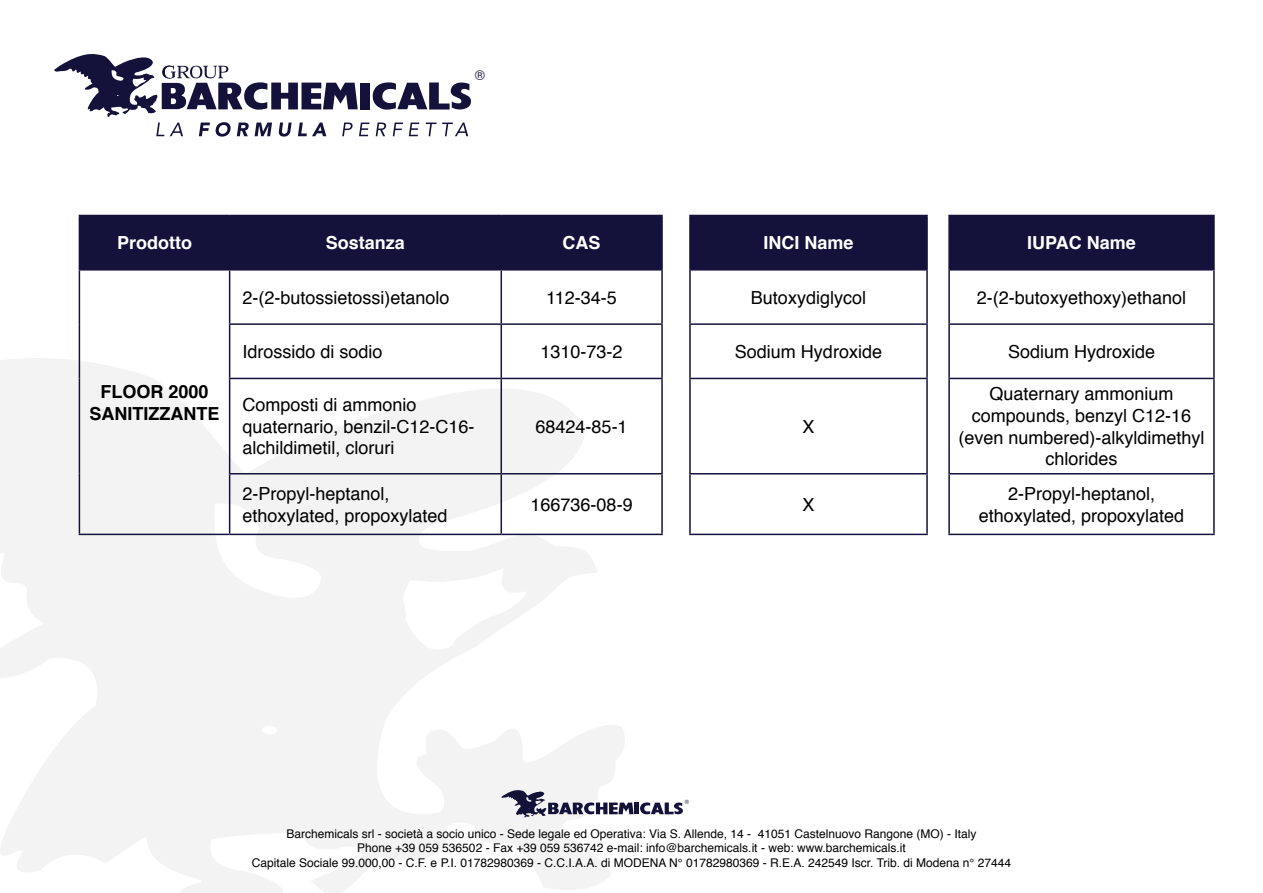
<style>
.page{position:relative;width:1263px;height:893px;background:#fff}
.page>*{position:absolute;margin:0;border:0;box-sizing:border-box;transform-origin:0 0}
.t1{font:18px/21.6px "Helvetica";color:#000}
.t2{font:700 18px "Helvetica";color:#fff}
.t3{font:700 18px/21.6px "Helvetica";color:#000;text-align:center}
.t4{font:13.5px "Helvetica";color:#14123b}
.t5{font:12px/14.4px "Helvetica";color:#000;text-align:center}
.t6{font:5.85px "Helvetica";color:#14123b}
</style>
<div class="page">
<div style="left:634px;top:803px;width:5px;height:11px;background:#14123b"></div>
<svg style="left:640px;top:802px;width:43px;height:13px"></svg>
<svg style="left:0;top:347px;width:632px;height:546px;fill:#f3f3f3"></svg>
<svg style="left:54px;top:54px;width:417px;height:83px"></svg>
<div style="left:80px;top:216px;width:1133px;height:53px;background:#14123b"></div>
<hr style="left:79px;top:215px;width:151px;height:1px;background:#14123b">
<hr style="left:79px;top:216px;width:1px;height:53px;background:#14123b">
<hr style="left:230px;top:215px;width:271px;height:1px;background:#14123b">
<hr style="left:501px;top:215px;width:162px;height:1px;background:#14123b">
<hr style="left:229px;top:216px;width:1px;height:53px;background:#14123b">
<hr style="left:500px;top:216px;width:2px;height:53px;background:#14123b">
<hr style="left:661px;top:216px;width:2px;height:54px;background:#14123b">
<hr style="left:79px;top:269px;width:151px;height:2px;background:#14123b">
<hr style="left:79px;top:271px;width:1px;height:53px;background:#14123b">
<hr style="left:79px;top:324px;width:1px;height:54px;background:#14123b">
<hr style="left:79px;top:378px;width:1px;height:96px;background:#14123b">
<hr style="left:79px;top:474px;width:1px;height:60px;background:#14123b">
<hr style="left:79px;top:534px;width:151px;height:1px;background:#14123b">
<hr style="left:230px;top:269px;width:271px;height:2px;background:#14123b">
<hr style="left:501px;top:269px;width:160px;height:2px;background:#14123b">
<hr style="left:229px;top:271px;width:1px;height:52px;background:#14123b">
<hr style="left:500px;top:271px;width:2px;height:52px;background:#14123b">
<hr style="left:661px;top:270px;width:2px;height:53px;background:#14123b">
<hr style="left:229px;top:323px;width:272px;height:2px;background:#14123b">
<hr style="left:229px;top:325px;width:1px;height:53px;background:#14123b">
<hr style="left:501px;top:323px;width:162px;height:2px;background:#14123b">
<hr style="left:500px;top:325px;width:2px;height:53px;background:#14123b">
<hr style="left:661px;top:325px;width:2px;height:53px;background:#14123b">
<hr style="left:229px;top:378px;width:272px;height:1px;background:#14123b">
<hr style="left:229px;top:379px;width:1px;height:94px;background:#14123b">
<hr style="left:501px;top:378px;width:162px;height:1px;background:#14123b">
<hr style="left:500px;top:379px;width:2px;height:94px;background:#14123b">
<hr style="left:661px;top:379px;width:2px;height:94px;background:#14123b">
<hr style="left:229px;top:473px;width:272px;height:1px;background:#14123b">
<hr style="left:229px;top:474px;width:1px;height:60px;background:#14123b">
<hr style="left:501px;top:473px;width:162px;height:1px;background:#14123b">
<hr style="left:500px;top:474px;width:2px;height:60px;background:#14123b">
<hr style="left:661px;top:474px;width:2px;height:60px;background:#14123b">
<hr style="left:230px;top:534px;width:271px;height:1px;background:#14123b">
<hr style="left:501px;top:534px;width:162px;height:1px;background:#14123b">
<hr style="left:689px;top:215px;width:239px;height:1px;background:#14123b">
<hr style="left:691px;top:269px;width:235px;height:2px;background:#14123b">
<hr style="left:689px;top:216px;width:2px;height:54px;background:#14123b">
<hr style="left:926px;top:216px;width:2px;height:54px;background:#14123b">
<hr style="left:689px;top:270px;width:2px;height:53px;background:#14123b">
<hr style="left:926px;top:270px;width:2px;height:53px;background:#14123b">
<hr style="left:689px;top:323px;width:239px;height:2px;background:#14123b">
<hr style="left:689px;top:325px;width:2px;height:53px;background:#14123b">
<hr style="left:926px;top:325px;width:2px;height:53px;background:#14123b">
<hr style="left:689px;top:378px;width:239px;height:1px;background:#14123b">
<hr style="left:689px;top:379px;width:2px;height:94px;background:#14123b">
<hr style="left:926px;top:379px;width:2px;height:94px;background:#14123b">
<hr style="left:689px;top:473px;width:239px;height:1px;background:#14123b">
<hr style="left:689px;top:474px;width:2px;height:60px;background:#14123b">
<hr style="left:926px;top:474px;width:2px;height:60px;background:#14123b">
<hr style="left:689px;top:534px;width:239px;height:1px;background:#14123b">
<hr style="left:948px;top:215px;width:267px;height:1px;background:#14123b">
<hr style="left:1213px;top:216px;width:2px;height:53px;background:#14123b">
<hr style="left:950px;top:269px;width:265px;height:2px;background:#14123b">
<hr style="left:948px;top:216px;width:2px;height:54px;background:#14123b">
<hr style="left:948px;top:270px;width:2px;height:53px;background:#14123b">
<hr style="left:1213px;top:271px;width:2px;height:52px;background:#14123b">
<hr style="left:948px;top:323px;width:267px;height:2px;background:#14123b">
<hr style="left:948px;top:325px;width:2px;height:53px;background:#14123b">
<hr style="left:1213px;top:325px;width:2px;height:53px;background:#14123b">
<hr style="left:948px;top:378px;width:267px;height:1px;background:#14123b">
<hr style="left:948px;top:379px;width:2px;height:94px;background:#14123b">
<hr style="left:1213px;top:379px;width:2px;height:94px;background:#14123b">
<hr style="left:948px;top:473px;width:267px;height:1px;background:#14123b">
<hr style="left:948px;top:474px;width:2px;height:60px;background:#14123b">
<hr style="left:1213px;top:474px;width:2px;height:60px;background:#14123b">
<hr style="left:948px;top:534px;width:267px;height:1px;background:#14123b">
<p class="t4" style="left:475px;top:65px;width:11px">®</p>
<p class="t2" style="left:117px;top:229px;width:76px">Prodotto</p>
<p class="t2" style="left:326px;top:229px;width:81px">Sostanza</p>
<p class="t2" style="left:563px;top:229px;width:39px">CAS</p>
<p class="t2" style="left:763px;top:229px;width:92px">INCI Name</p>
<p class="t2" style="left:1027px;top:229px;width:110px">IUPAC Name</p>
<p class="t3" style="left:89px;top:381px;width:131px">FLOOR 2000<br>SANITIZZANTE</p>
<p class="t1" style="left:242px;top:287px;width:209px">2-(2-butossietossi)etanolo</p>
<p class="t1" style="left:546px;top:287px;width:72px">112-34-5</p>
<p class="t1" style="left:751px;top:287px;width:117px">Butoxydiglycol</p>
<p class="t1" style="left:977px;top:287px;width:211px">2-(2-butoxyethoxy)ethanol</p>
<p class="t1" style="left:242px;top:341px;width:142px">Idrossido di sodio</p>
<p class="t1" style="left:541px;top:341px;width:84px">1310-73-2</p>
<p class="t1" style="left:735px;top:341px;width:149px">Sodium Hydroxide</p>
<p class="t1" style="left:1008px;top:341px;width:149px">Sodium Hydroxide</p>
<p class="t1" style="left:242px;top:395px;width:234px">Composti di ammonio quaternario, benzil-C12-C16- alchildimetil, cloruri</p>
<p class="t1" style="left:958px;top:384px;width:248px;text-align:center">Quaternary ammonium compounds, benzyl C12-16 (even numbered)-alkyldimethyl chlorides</p>
<p class="t1" style="left:536px;top:416px;width:94px">68424-85-1</p>
<p class="t1" style="left:802px;top:416px;width:14px">X</p>
<p class="t1" style="left:242px;top:483px;width:207px">2-Propyl-heptanol, ethoxylated, propoxylated</p>
<p class="t1" style="left:531px;top:494px;width:104px">166736-08-9</p>
<p class="t1" style="left:802px;top:494px;width:14px">X</p>
<p class="t1" style="left:979px;top:483px;width:207px;text-align:center">2-Propyl-heptanol, ethoxylated, propoxylated</p>
<p class="t6" style="left:685px;top:797px;width:6px">®</p>
<p class="t5" style="left:252px;top:827px;width:761px">Barchemicals srl - società a socio unico - Sede legale ed Operativa: Via S. Allende, 14 - 41051 Castelnuovo Rangone (MO) - Italy<br>Phone +39 059 536502 - Fax +39 059 536742 e-mail: info@barchemicals.it - web: www.barchemicals.it<br>Capitale Sociale 99.000,00 - C.F. e P.I. 01782980369 - C.C.I.A.A. di MODENA N° 01782980369 - R.E.A. 242549 Iscr. Trib. di Modena n° 27444</p>
</div>
